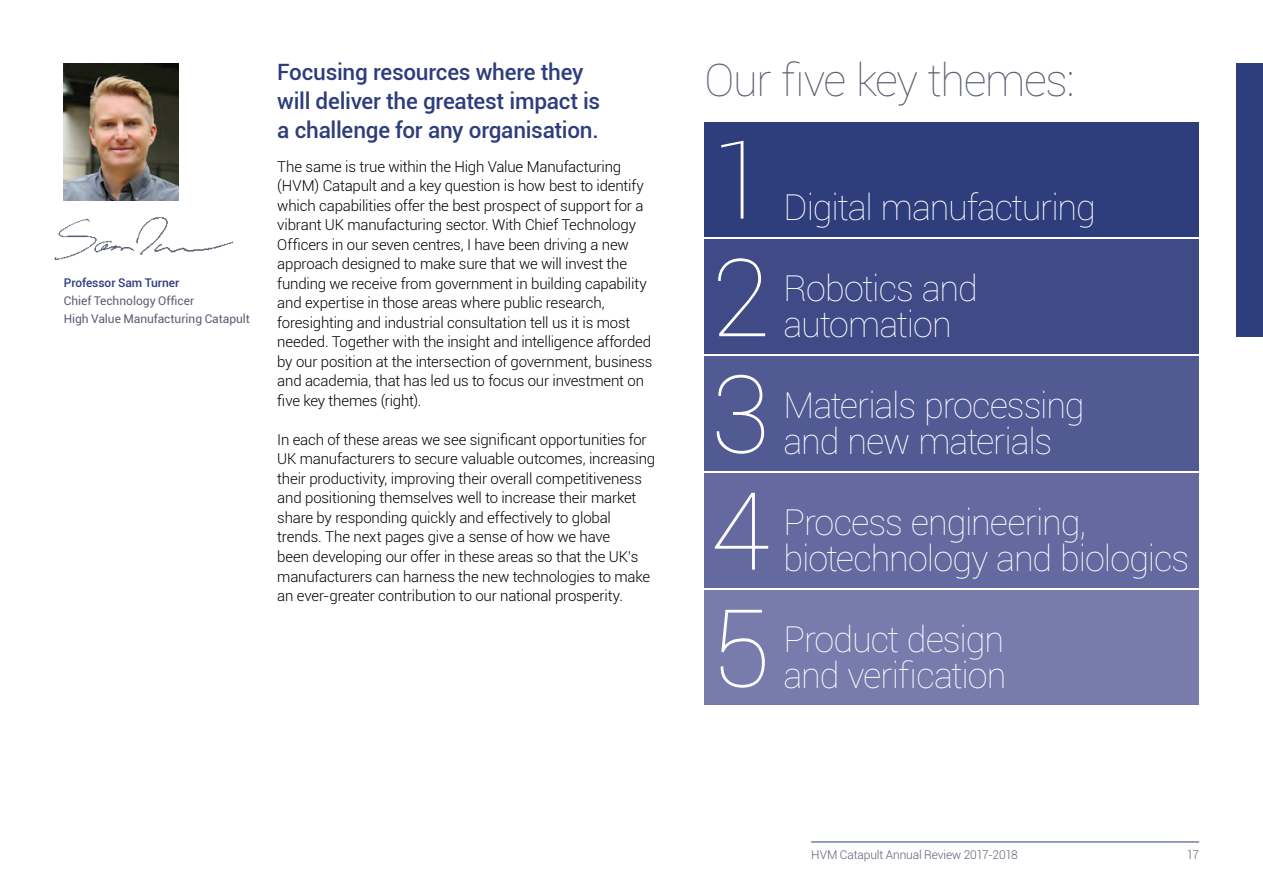
<style>
.page{position:relative;width:1263px;height:893px;background:#fff}
.page>*{position:absolute;margin:0;border:0;box-sizing:border-box;transform-origin:0 0}
.t1{font:100 108px/116.9px "Roboto";color:#fff;text-align:justify}
.t2{font:100 45px "Roboto";letter-spacing:-.03em;color:#5a6071}
.t3{font:100 36px/36px "Roboto";letter-spacing:-.03em;color:#fff}
.t4{font:500 22.5px/29.2px "Roboto";letter-spacing:-.01em;color:#2e3d7c}
.t5{font:300 15px/19.5px "Roboto";letter-spacing:-.01em;color:#000}
.t6{font:12px/18px "Roboto";color:#5a6071}
.t7{font:300 12px "Roboto";letter-spacing:-.015em;color:#5a6071}
.t8{font:500 12px "Roboto";letter-spacing:-.005em;color:#2e3d7c}
</style>
<div class="page">
<div style="left:704px;top:122px;width:495px;height:115px;background:#2e3d7c"></div>
<div style="left:704px;top:239px;width:495px;height:115px;background:#3f4a87"></div>
<div style="left:704px;top:356px;width:495px;height:115px;background:#515a93"></div>
<div style="left:704px;top:473px;width:495px;height:115px;background:#646aa0"></div>
<div style="left:704px;top:590px;width:495px;height:115px;background:#787cad"></div>
<img style="left:64px;top:64px;width:115px;height:136px">
<img style="left:54px;top:217px;width:179px;height:43px">
<hr style="left:811px;top:842px;width:388px;height:1px;background:#2e3d7c">
<div style="left:1237px;top:64px;width:26px;height:273px;background:#2e3d7c"></div>
<p class="t8" style="left:64px;top:274px;width:117px">Professor Sam Turner</p>
<p class="t6" style="left:64px;top:291px;width:188px">Chief Technology Officer<br>High Value Manufacturing Catapult</p>
<h3 class="t4" style="left:277px;top:56px;width:324px">Focusing resources where they will deliver the greatest impact is a challenge for any organisation.</h3>
<p class="t5" style="left:277px;top:156px;width:377px">The same is true within the High Value Manufacturing (HVM) Catapult and a key question is how best to identify which capabilities offer the best prospect of support for a vibrant UK manufacturing sector. With Chief Technology Officers in our seven centres, I have been driving a new approach designed to make sure that we will invest the funding we receive from government in building capability and expertise in those areas where public research, foresighting and industrial consultation tell us it is most needed. Together with the insight and intelligence afforded by our position at the intersection of government, business and academia, that has led us to focus our investment on five key themes (right).</p>
<p class="t5" style="left:277px;top:429px;width:379px">In each of these areas we see significant opportunities for UK manufacturers to secure valuable outcomes, increasing their productivity, improving their overall competitiveness and positioning themselves well to increase their market share by responding quickly and effectively to global trends. The next pages give a sense of how we have<br>been developing our offer in these areas so that the UK’s manufacturers can harness the new technologies to make an ever-greater contribution to our national prosperity.</p>
<h2 class="t2" style="left:704px;top:49px;width:371px">Our five key themes:</h2>
<h1 class="t1" style="left:711px;top:118px;width:61px">1</h1>
<h1 class="t1" style="left:711px;top:236px;width:61px">2<br>3<br>4<br>5</h1>
<h3 class="t3" style="left:783px;top:188px;width:314px">Digital manufacturing</h3>
<h3 class="t3" style="left:783px;top:269px;width:196px">Robotics and automation</h3>
<h3 class="t3" style="left:783px;top:386px;width:303px">Materials processing and new materials</h3>
<h3 class="t3" style="left:783px;top:503px;width:407px">Process engineering, biotechnology and biologics</h3>
<h3 class="t3" style="left:783px;top:620px;width:224px">Product design and verification</h3>
<p class="t7" style="left:811px;top:846px;width:208px">HVM Catapult Annual Review 2017-2018</p>
<p class="t7" style="left:1187px;top:846px;width:14px">17</p>
</div>
